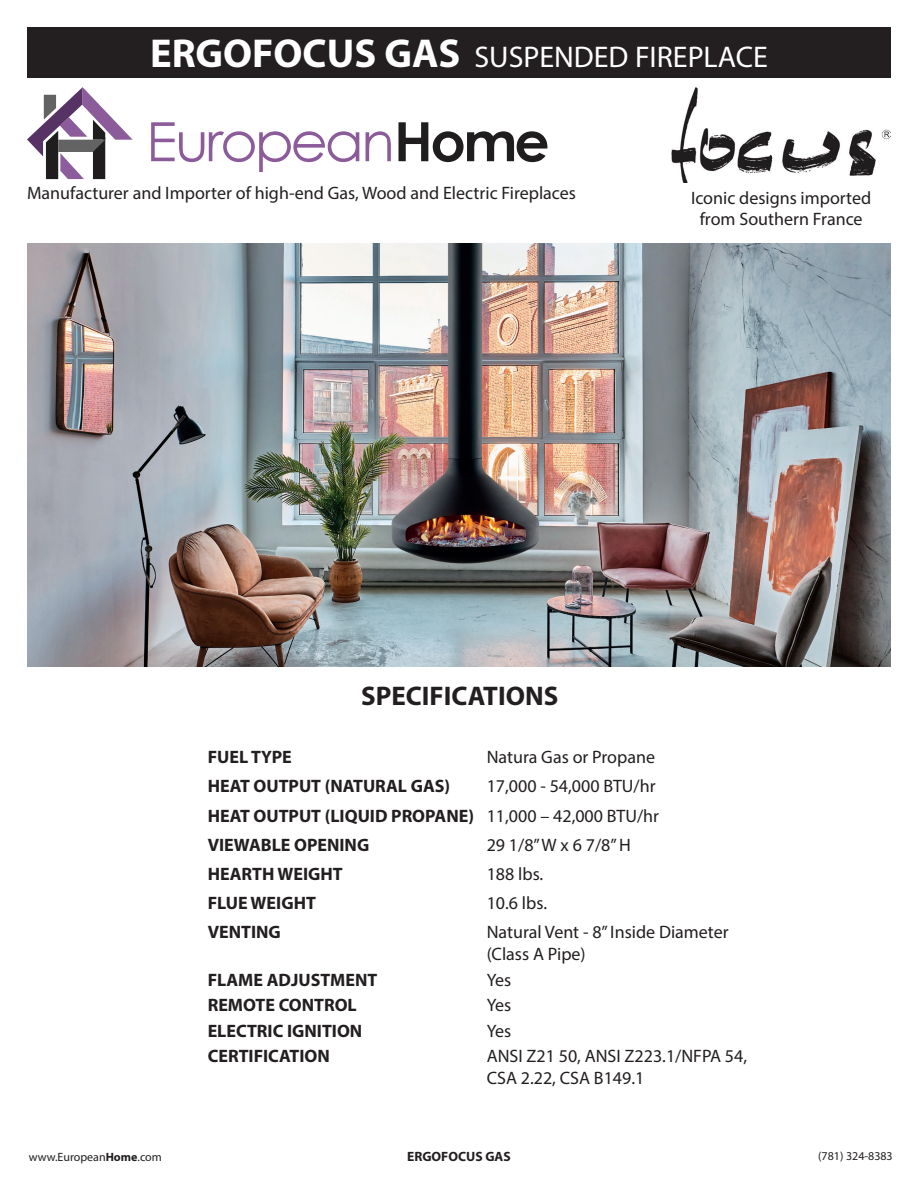
<style>
.page{position:relative;width:918px;height:1188px;background:#fff}
.page>*{position:absolute;margin:0;border:0;box-sizing:border-box;transform-origin:0 0}
.t1{font:30px "Myriad Pro";color:#fff}
.t2{font:700 27px "Myriad Pro";color:#231f20}
.t3{font:18px/21.6px "Myriad Pro";color:#231f20}
.t4{font:700 18px "Myriad Pro";color:#231f20}
.t5{font:700 13.5px "Myriad Pro";color:#231f20}
.t6{font:12px "Myriad Pro";color:#231f20}
.s1{font-weight:700;font-size:40.5px}
.s2{font-weight:700}
</style>
<div class="page">
<div style="left:27px;top:27px;width:864px;height:51px;background:#231f20"></div>
<svg style="left:151px;top:122px;width:208px;height:50px"></svg>
<svg style="left:366px;top:131px;width:25px;height:30px"></svg>
<svg style="left:399px;top:122px;width:148px;height:40px"></svg>
<svg style="left:27px;top:87px;width:106px;height:92px"></svg>
<img style="left:671px;top:87px;width:220px;height:95px">
<img style="left:27px;top:243px;width:864px;height:423px">
<p class="t1" style="left:150px;top:38px;width:619px"><span class="s1">ERGOFOCUS GAS</span> SUSPENDED FIREPLACE</p>
<p class="t3" style="left:27px;top:182px;width:551px">Manufacturer and Importer of high-end Gas, Wood and Electric Fireplaces</p>
<p class="t3" style="left:691px;top:187px;width:182px">Iconic designs imported</p>
<p class="t3" style="left:700px;top:208px;width:164px">from Southern France</p>
<p class="t2" style="left:361px;top:678px;width:199px">SPECIFICATIONS</p>
<p class="t4" style="left:208px;top:745px;width:86px">FUEL TYPE</p>
<p class="t3" style="left:487px;top:746px;width:170px">Natura Gas or Propane</p>
<p class="t4" style="left:208px;top:775px;width:244px">HEAT OUTPUT (NATURAL GAS)</p>
<p class="t3" style="left:487px;top:775px;width:170px">17,000 - 54,000 BTU/hr</p>
<p class="t4" style="left:208px;top:804px;width:268px">HEAT OUTPUT (LIQUID PROPANE)</p>
<p class="t3" style="left:487px;top:804px;width:174px">11,000 – 42,000 BTU/hr</p>
<p class="t4" style="left:208px;top:833px;width:163px">VIEWABLE OPENING</p>
<p class="t3" style="left:487px;top:834px;width:146px">29 1/8” W x 6 7/8” H</p>
<p class="t4" style="left:208px;top:862px;width:137px">HEARTH WEIGHT</p>
<p class="t3" style="left:487px;top:863px;width:58px">188 lbs.</p>
<p class="t4" style="left:208px;top:891px;width:110px">FLUE WEIGHT</p>
<p class="t3" style="left:487px;top:892px;width:62px">10.6 lbs.</p>
<p class="t4" style="left:208px;top:921px;width:75px">VENTING</p>
<p class="t3" style="left:487px;top:921px;width:244px">Natural Vent - 8” Inside Diameter</p>
<p class="t3" style="left:487px;top:943px;width:101px">(Class A Pipe)</p>
<p class="t4" style="left:208px;top:968px;width:171px">FLAME ADJUSTMENT</p>
<p class="t3" style="left:487px;top:968px;width:26px">Yes</p>
<p class="t4" style="left:208px;top:993px;width:151px">REMOTE CONTROL</p>
<p class="t3" style="left:487px;top:994px;width:26px">Yes</p>
<p class="t4" style="left:208px;top:1019px;width:156px">ELECTRIC IGNITION</p>
<p class="t3" style="left:487px;top:1019px;width:26px">Yes</p>
<p class="t4" style="left:208px;top:1044px;width:124px">CERTIFICATION</p>
<p class="t3" style="left:487px;top:1045px;width:262px">ANSI Z21 50, ANSI Z223.1/NFPA 54,<br>CSA 2.22, CSA B149.1</p>
<p class="t6" style="left:29px;top:1150px;width:135px">www.European<span class="s2">Home</span>.com</p>
<p class="t5" style="left:407px;top:1148px;width:105px">ERGOFOCUS GAS</p>
<p class="t6" style="left:818px;top:1149px;width:76px">(781) 324-8383</p>
</div>
